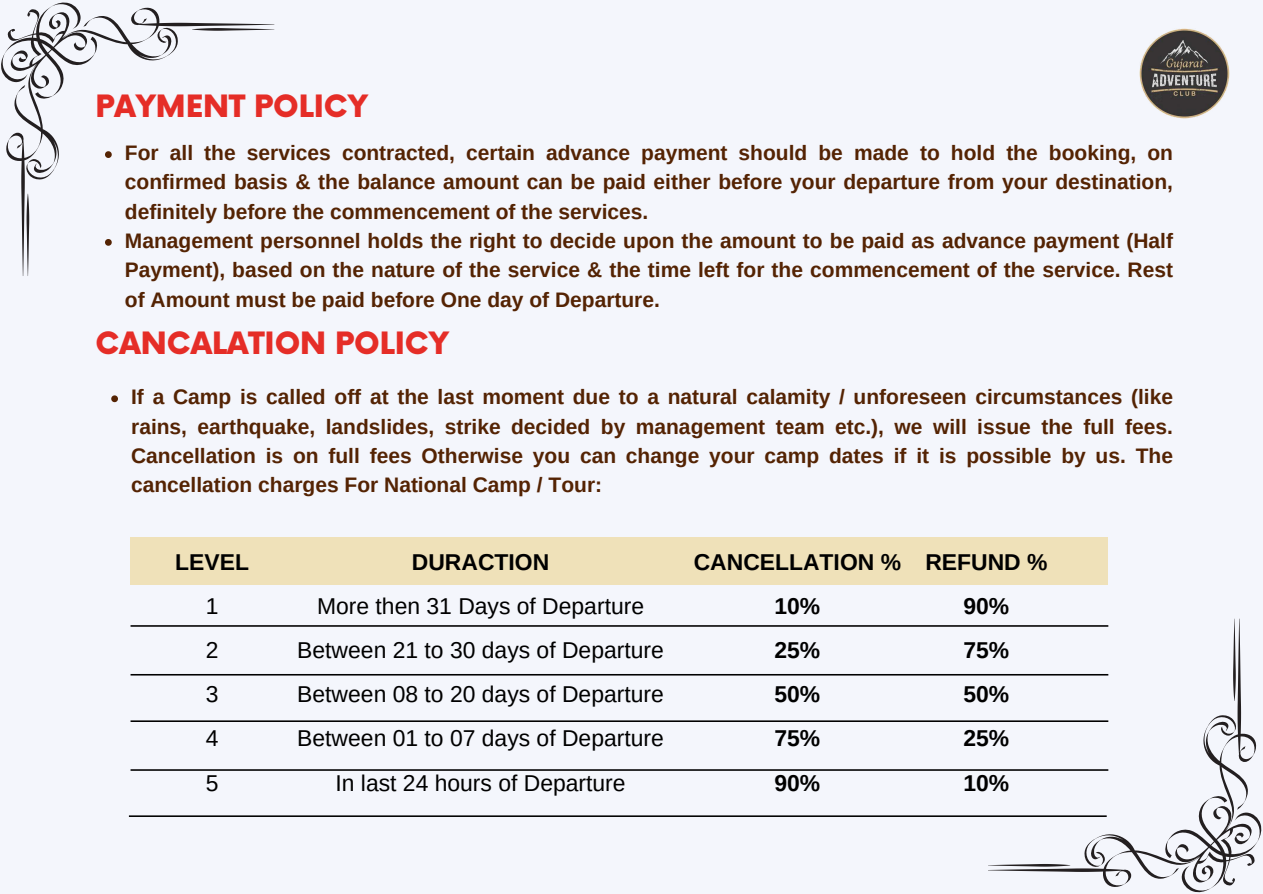
<style>
.page{position:relative;width:1263px;height:894px;background:#fff}
.page>*{position:absolute;margin:0;border:0;box-sizing:border-box;transform-origin:0 0}
.t1{font:900 30px "Now";color:#e52d27}
.t2{font:22.95px/44.1px "Arimo";color:#000;text-align:justify}
.t3{font:700 22.95px/44.1px "Arimo";color:#000;text-align:center}
.t4{font:700 21px/29.2px "Arimo";color:#542303}
</style>
<div class="page">
<div style="left:0;top:0;width:1263px;height:893px;background:#f4f6fc"></div>
<svg style="left:988px;top:618px;width:274px;height:274px"></svg>
<svg style="left:1233px;top:618px;width:3px;height:82px"></svg>
<svg style="left:988px;top:863px;width:82px;height:3px"></svg>
<svg style="left:1px;top:2px;width:273px;height:274px"></svg>
<svg style="left:27px;top:194px;width:2px;height:82px"></svg>
<svg style="left:192px;top:28px;width:82px;height:3px"></svg>
<svg style="left:105px;top:151px;width:7px;height:7px"></svg>
<svg style="left:105px;top:239px;width:7px;height:7px"></svg>
<hr style="left:131px;top:673px;width:977px;height:2px;background:#000">
<hr style="left:131px;top:625px;width:977px;height:1px;background:#000">
<div style="left:131px;top:537px;width:977px;height:47px;background:#efe1b9"></div>
<hr style="left:131px;top:769px;width:977px;height:1px;background:#000">
<hr style="left:131px;top:720px;width:977px;height:1px;background:#000">
<hr style="left:129px;top:815px;width:978px;height:1px;background:#000">
<svg style="left:111px;top:395px;width:7px;height:7px"></svg>
<img style="left:1139px;top:28px;width:90px;height:90px">
<h1 class="t1" style="left:95px;top:90px;width:274px">PAYMENT POLICY</h1>
<p class="t4" style="left:125px;top:138px;width:1050px">For all the services contracted, certain advance payment should be made to hold the booking, on confirmed basis &amp; the balance amount can be paid either before your departure from your destination, definitely before the commencement of the services.<br>Management personnel holds the right to decide upon the amount to be paid as advance payment (Half Payment), based on the nature of the service &amp; the time left for the commencement of the service. Rest of Amount must be paid before One day of Departure.</p>
<h1 class="t1" style="left:95px;top:326px;width:355px">CANCALATION POLICY</h1>
<p class="t4" style="left:131px;top:382px;width:1043px;text-align:justify">If a Camp is called off at the last moment due to a natural calamity / unforeseen circumstances (like rains, earthquake, landslides, strike decided by management team etc.), we will issue the full fees.<br>Cancellation is on full fees Otherwise you can change your camp dates if it is possible by us. The cancellation charges For National Camp / Tour:</p>
<p class="t3" style="left:175px;top:540px;width:75px">LEVEL</p>
<p class="t2" style="left:206px;top:584px;width:14px">1<br>2<br>3<br>4</p>
<p class="t2" style="left:206px;top:760px;width:14px">5</p>
<p class="t3" style="left:412px;top:540px;width:139px">DURACTION</p>
<p class="t2" style="left:297px;top:584px;width:368px;text-align:center">More then 31 Days of Departure<br>Between 21 to 30 days of Departure<br>Between 08 to 20 days of Departure<br>Between 01 to 07 days of Departure</p>
<p class="t2" style="left:335px;top:760px;width:292px">In last 24 hours of Departure</p>
<p class="t3" style="left:694px;top:540px;width:209px">CANCELLATION %<br>10%<br>25%<br>50%<br>75%</p>
<p class="t3" style="left:774px;top:760px;width:47px">90%</p>
<p class="t3" style="left:925px;top:540px;width:124px">REFUND %<br>90%<br>75%<br>50%<br>25%</p>
<p class="t3" style="left:963px;top:760px;width:47px">10%</p>
</div>
